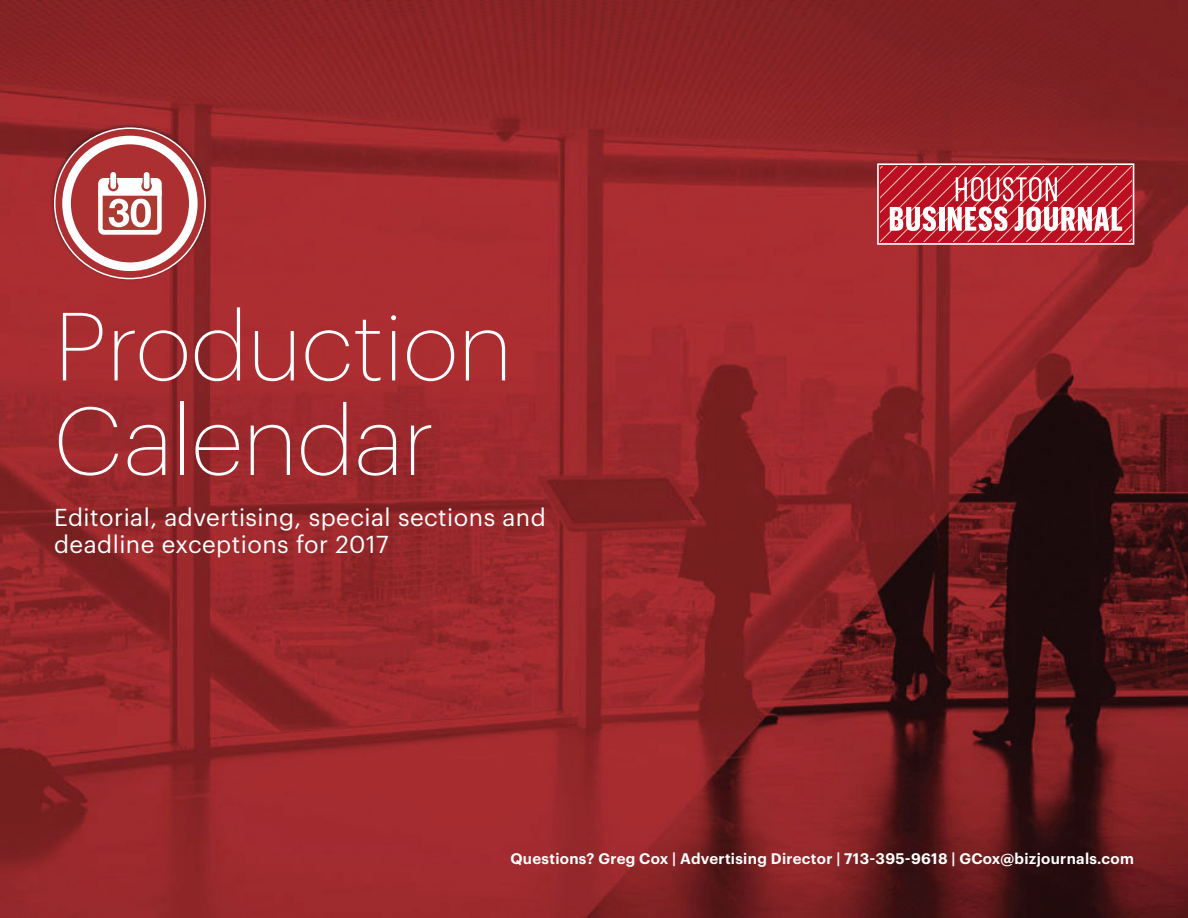
<style>
.page{position:relative;width:1188px;height:918px;background:#fff}
.page>*{position:absolute;margin:0;border:0;box-sizing:border-box;transform-origin:0 0}
.t1{font:200 94.5px/94.5px "Graphik";color:#fff}
.t2{font:24px/27px "Graphik";letter-spacing:.02em;color:#fff}
.t3{font:600 15px "Graphik";letter-spacing:.02em;color:#fff}
</style>
<div class="page">
<img style="left:0;top:0;width:1188px;height:918px">
<div style="left:877px;top:163px;width:257px;height:82px;border:2px solid #fff"></div>
<svg style="left:880px;top:166px;width:251px;height:76px"></svg>
<div style="left:51px;top:123px;width:158px;height:159px;background:#231f20;opacity:.6"></div>
<svg style="left:55px;top:128px;width:150px;height:151px;background:#b95254"></svg>
<div style="left:62px;top:136px;width:136px;height:135px;border:9px solid #fff;border-radius:50%"></div>
<div style="left:110px;top:172px;width:6px;height:17px;background:#fff;border-radius:3px"></div>
<div style="left:144px;top:172px;width:6px;height:17px;background:#fff;border-radius:3px"></div>
<svg style="left:98px;top:178px;width:64px;height:57px"></svg>
<p class="t1" style="left:54px;top:292px;width:460px">Production<br>Calendar</p>
<p class="t2" style="left:54px;top:502px;width:493px">Editorial, advertising, special sections and deadline exceptions for 2017</p>
<p class="t3" style="left:510px;top:847px;width:625px">Questions? Greg Cox | Advertising Director | 713-395-9618 | GCox@bizjournals.com</p>
</div>
